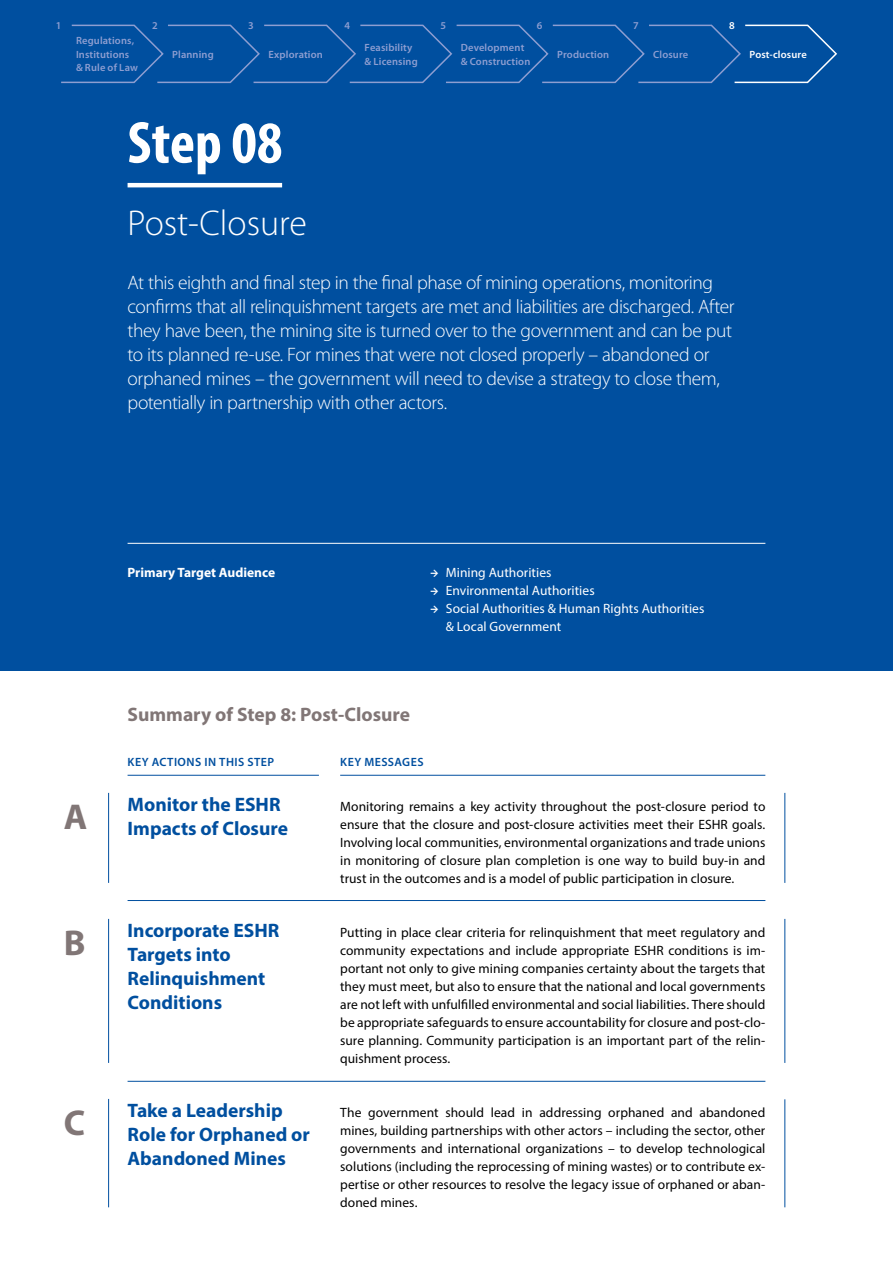
<style>
.page{position:relative;width:893px;height:1263px;background:#fff}
.page>*{position:absolute;margin:0;border:0;box-sizing:border-box;transform-origin:0 0}
.t1{font:700 condensed 60px "Myriad Pro";color:#fff}
.t2{font:300 36px "Myriad Pro";color:#fff}
.t3{font:700 36px "Myriad Pro";color:#817676}
.t4{font:300 19.5px/24px "Myriad Pro";letter-spacing:-.025em;color:#fff}
.t5{font:700 19.5px/24px "Myriad Pro";color:#004f9f}
.t6{font:700 19.5px "Myriad Pro";color:#817676}
.t7{font:13.5px/18px "Myriad Pro";letter-spacing:.005em;color:#000;text-align:justify}
.t8{font:13.5px/18px "Myriad Pro";letter-spacing:.005em;color:#fff}
.t9{font:700 13.5px "Myriad Pro";color:#fff}
.t10{font:600 12px "Myriad Pro";letter-spacing:.04em;color:#004f9f}
.t11{font:600 10.5px/13.5px "Myriad Pro";letter-spacing:.015em;color:#8e9ed1}
.t12{font:600 10.5px "Myriad Pro";letter-spacing:.015em;color:#fff}
</style>
<div class="page">
<div style="left:0;top:0;width:893px;height:670px;background:#004f9f"></div>
<hr style="left:128px;top:543px;width:637px;height:1px;background:#fff">
<hr style="left:128px;top:775px;width:191px;height:1px;background:#004f9f">
<hr style="left:128px;top:900px;width:637px;height:1px;background:#004f9f">
<hr style="left:128px;top:1081px;width:637px;height:1px;background:#004f9f">
<hr style="left:340px;top:775px;width:425px;height:1px;background:#004f9f">
<hr style="left:108px;top:793px;width:1px;height:90px;background:#004f9f">
<hr style="left:784px;top:793px;width:1px;height:90px;background:#004f9f">
<hr style="left:108px;top:919px;width:1px;height:144px;background:#004f9f">
<hr style="left:108px;top:1099px;width:1px;height:108px;background:#004f9f">
<hr style="left:784px;top:919px;width:1px;height:144px;background:#004f9f">
<hr style="left:784px;top:1099px;width:1px;height:108px;background:#004f9f">
<hr style="left:128px;top:183px;width:154px;height:4px;background:#fff">
<svg style="left:61px;top:24px;width:776px;height:60px"></svg>
<p class="t11" style="left:56px;top:18px;width:7px">1</p>
<p class="t11" style="left:152px;top:18px;width:7px">2</p>
<p class="t11" style="left:248px;top:18px;width:7px">3</p>
<p class="t11" style="left:344px;top:18px;width:7px">4</p>
<p class="t11" style="left:441px;top:18px;width:7px">5</p>
<p class="t11" style="left:537px;top:18px;width:7px">6</p>
<p class="t11" style="left:633px;top:18px;width:7px">7</p>
<p class="t12" style="left:729px;top:18px;width:7px">8</p>
<p class="t11" style="left:76px;top:34px;width:63px">Regulations,<br>Institutions &amp; Rule of Law</p>
<p class="t11" style="left:172px;top:47px;width:43px">Planning</p>
<p class="t11" style="left:268px;top:47px;width:56px">Exploration</p>
<p class="t11" style="left:365px;top:41px;width:55px">Feasibility &amp; Licensing</p>
<p class="t11" style="left:461px;top:41px;width:71px">Development &amp; Construction</p>
<p class="t11" style="left:557px;top:47px;width:54px">Production</p>
<p class="t11" style="left:653px;top:47px;width:37px">Closure</p>
<p class="t12" style="left:749px;top:48px;width:59px">Post-closure</p>
<h1 class="t1" style="left:128px;top:105px;width:156px">Step 08</h1>
<h2 class="t2" style="left:128px;top:203px;width:181px">Post-Closure</h2>
<p class="t4" style="left:128px;top:271px;width:609px">At this eighth and final step in the final phase of mining operations, monitoring confirms that all relinquishment targets are met and liabilities are discharged. After they have been, the mining site is turned over to the government and can be put to its planned re-use. For mines that were not closed properly – abandoned or orphaned mines – the government will need to devise a strategy to close them, potentially in partnership with other actors.</p>
<p class="t9" style="left:128px;top:563px;width:149px">Primary Target Audience</p>
<p class="t8" style="left:446px;top:563px;width:260px">Mining Authorities<br>Environmental Authorities<br>Social Authorities &amp; Human Rights Authorities &amp; Local Government</p>
<h3 class="t6" style="left:128px;top:701px;width:284px">Summary of Step 8: Post-Closure</h3>
<p class="t10" style="left:128px;top:754px;width:148px">KEY ACTIONS IN THIS STEP</p>
<p class="t10" style="left:340px;top:754px;width:85px">KEY MESSAGES</p>
<h2 class="t3" style="left:64px;top:793px;width:25px">A</h2>
<h3 class="t5" style="left:128px;top:792px;width:162px">Monitor the ESHR<br>Impacts of Closure</h3>
<p class="t7" style="left:340px;top:797px;width:427px">Monitoring remains a key activity throughout the post-closure period to ensure that the closure and post-closure activities meet their ESHR goals.<br>Involving local communities, environmental organizations and trade unions in monitoring of closure plan completion is one way to build buy-in and trust in the outcomes and is a model of public participation in closure.</p>
<h2 class="t3" style="left:64px;top:919px;width:23px">B</h2>
<h3 class="t5" style="left:128px;top:918px;width:153px">Incorporate ESHR<br>Targets into<br>Relinquishment<br>Conditions</h3>
<p class="t7" style="left:340px;top:923px;width:427px">Putting in place clear criteria for relinquishment that meet regulatory and community expectations and include appropriate ESHR conditions is im&shy;portant not only to give mining companies certainty about the targets that they must meet, but also to ensure that the national and local governments are not left with unfulfilled environmental and social liabilities. There should be appropriate safeguards to ensure accountability for closure and post-clo&shy;sure planning. Community participation is an important part of the relin&shy;quishment process.</p>
<h2 class="t3" style="left:64px;top:1099px;width:23px">C</h2>
<h3 class="t5" style="left:128px;top:1098px;width:184px">Take a Leadership<br>Role for Orphaned or<br>Abandoned Mines</h3>
<p class="t7" style="left:340px;top:1103px;width:427px">The government should lead in addressing orphaned and abandoned mines, building partnerships with other actors – including the sector, other governments and international organizations – to develop technological solutions (including the reprocessing of mining wastes) or to contribute ex&shy;pertise or other resources to resolve the legacy issue of orphaned or aban&shy;doned mines.</p>
</div>
